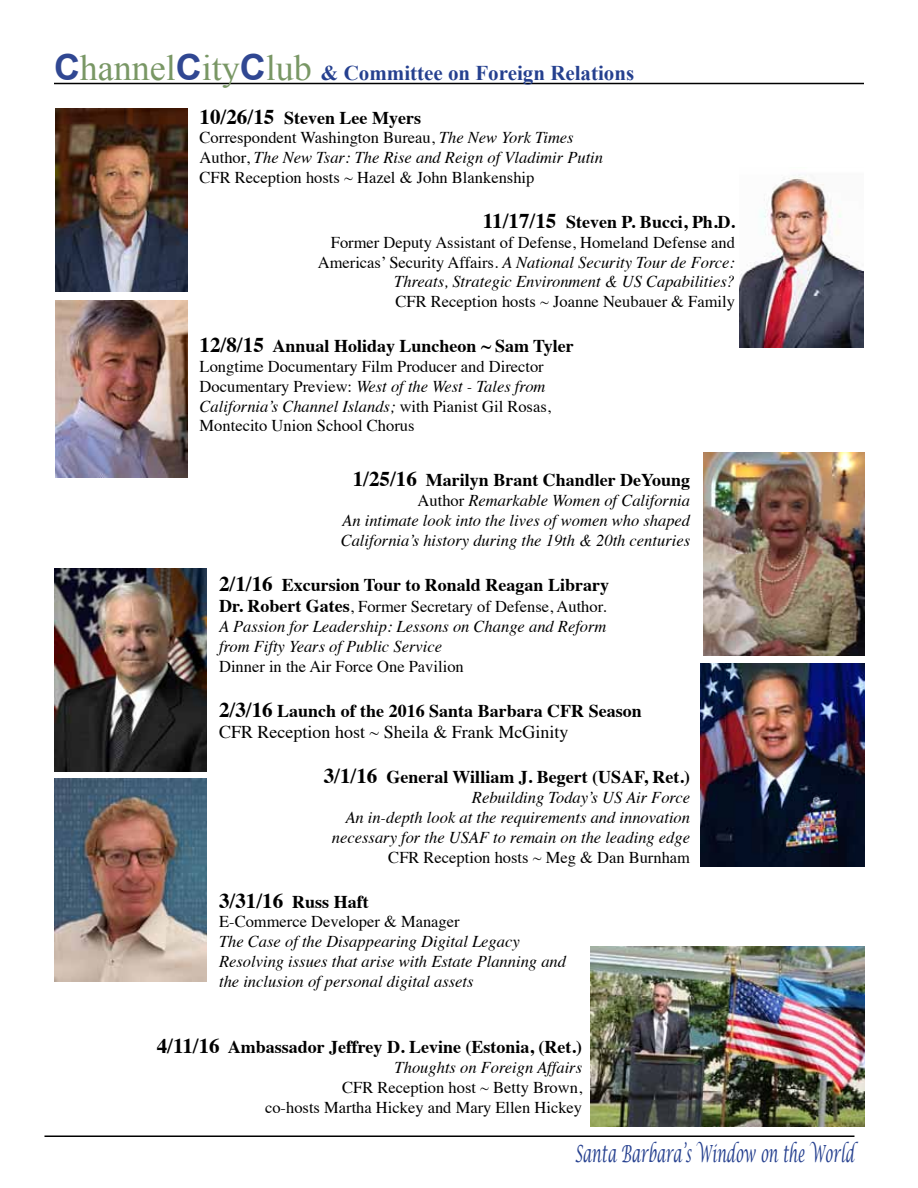
<style>
.page{position:relative;width:918px;height:1188px;background:#fff}
.page>*{position:absolute;margin:0;border:0;box-sizing:border-box;transform-origin:0 0}
.t1{font:italic 23.7px "Lucida Calligraphy";color:#25408f;scale:.57 1}
.t2{font:700 21px "Times New Roman";color:#25408f}
.t3{font:700 18px "Times";color:#000}
.t4{font:18px/21.6px "Times";color:#000}
.t5{font:16.5px/19.8px "Times";color:#000}
.t6{font:italic 16.5px/19.8px "Times";color:#000;text-align:justify}
.s1{font-family:"Arial";font-size:36px;color:#304792}
.s2{font-weight:400;font-size:36px;color:#799765}
.s3{font-size:21px}
.s4{font-style:italic}
.s5{font-style:normal}
.s6{font-weight:700;font-style:normal;font-size:18px}
.s7{font-weight:700;font-size:21px}
.s8{font-weight:700}
</style>
<div class="page">
<img style="left:704px;top:452px;width:161px;height:203px">
<img style="left:701px;top:663px;width:164px;height:203px">
<img style="left:54px;top:568px;width:153px;height:203px">
<img style="left:591px;top:946px;width:274px;height:180px">
<img style="left:54px;top:778px;width:153px;height:204px">
<img style="left:55px;top:108px;width:132px;height:184px">
<img style="left:740px;top:175px;width:123px;height:173px">
<img style="left:55px;top:301px;width:132px;height:176px">
<hr style="left:54px;top:83px;width:810px;height:1px;background:#000">
<hr style="left:44px;top:1136px;width:810px;height:1px;background:#000">
<p class="t2" style="left:54px;top:59px;width:582px"><span class="s1">C</span><span class="s2">hannel</span><span class="s1">C</span><span class="s2">ity</span><span class="s1">C</span><span class="s2">lub</span> &amp; Committee on Foreign Relations</p>
<p class="t3" style="left:200px;top:100px;width:223px"><span class="s3">10/26/15</span> Steven Lee Myers</p>
<p class="t5" style="left:200px;top:126px;width:405px">Correspondent Washington Bureau, <span class="s4">The New York Times<br></span>Author, <span class="s4">The New Tsar: The Rise and Reign of Vladimir Putin<br></span>CFR Reception hosts ~ Hazel &amp; John Blankenship</p>
<p class="t3" style="left:483px;top:205px;width:254px"><span class="s3">11/17/15</span> Steven P. Bucci, Ph.D.</p>
<p class="t5" style="left:318px;top:231px;width:419px;text-align:right">Former Deputy Assistant of Defense, Homeland Defense and<br>Americas’ Security Affairs. <span class="s4">A National Security Tour de Force:<br>Threats, Strategic Environment &amp; US Capabilities?</span></p>
<p class="t5" style="left:396px;top:290px;width:341px">CFR Reception hosts ~ Joanne Neubauer &amp; Family</p>
<p class="t3" style="left:200px;top:329px;width:376px"><span class="s3">12/8/15</span> Annual Holiday Luncheon ~ Sam Tyler</p>
<p class="t5" style="left:200px;top:355px;width:353px">Longtime Documentary Film Producer and Director Documentary Preview: <span class="s4">West of the West - Tales from California’s Channel Islands;</span> with Pianist Gil Rosas, Montecito Union School Chorus</p>
<p class="t3" style="left:353px;top:463px;width:339px"><span class="s3">1/25/16</span> Marilyn Brant Chandler DeYoung</p>
<p class="t6" style="left:341px;top:490px;width:351px;text-indent:77px"><span class="s5">Author</span> Remarkable Women of California An intimate look into the lives of women who shaped California’s history during the 19th &amp; 20th centuries</p>
<p class="t3" style="left:219px;top:568px;width:391px"><span class="s3">2/1/16</span> Excursion Tour to Ronald Reagan Library</p>
<p class="t6" style="left:219px;top:596px;width:389px"><span class="s6">Dr. Robert Gates</span><span class="s5">, Former Secretary of Defense, Author.<br></span>A Passion for Leadership: Lessons on Change and Reform from Fifty Years of Public Service</p>
<p class="t5" style="left:219px;top:655px;width:246px">Dinner in the Air Force One Pavilion</p>
<p class="t4" style="left:219px;top:699px;width:424px"><span class="s7">2/3/16</span> <span class="s8">Launch of the 2016 Santa Barbara CFR Season<br></span>CFR Reception host ~ Sheila &amp; Frank McGinity</p>
<p class="t3" style="left:324px;top:760px;width:368px"><span class="s3">3/1/16</span> General William J. Begert (USAF, Ret.)</p>
<p class="t6" style="left:332px;top:787px;width:360px;text-align:right">Rebuilding Today’s US Air Force<br>An in-depth look at the requirements and innovation necessary for the USAF to remain on the leading edge</p>
<p class="t5" style="left:388px;top:846px;width:303px">CFR Reception hosts ~ Meg &amp; Dan Burnham</p>
<p class="t3" style="left:219px;top:884px;width:151px"><span class="s3">3/31/16</span> Russ Haft</p>
<p class="t5" style="left:219px;top:911px;width:242px">E-Commerce Developer &amp; Manager</p>
<p class="t6" style="left:219px;top:931px;width:348px;text-align:left">The Case of the Disappearing Digital Legacy<br>Resolving issues that arise with Estate Planning and the inclusion of personal digital assets</p>
<p class="t3" style="left:157px;top:1030px;width:427px"><span class="s3">4/11/16</span> Ambassador Jeffrey D. Levine (Estonia, (Ret.)</p>
<p class="t6" style="left:395px;top:1057px;width:189px">Thoughts on Foreign Affairs</p>
<p class="t5" style="left:265px;top:1076px;width:319px;text-align:right">CFR Reception host ~ Betty Brown,<br>co-hosts Martha Hickey and Mary Ellen Hickey</p>
<h1 class="t1" style="left:575px;top:1139px;width:492px">Santa Barbara’s Window on the World</h1>
</div>
